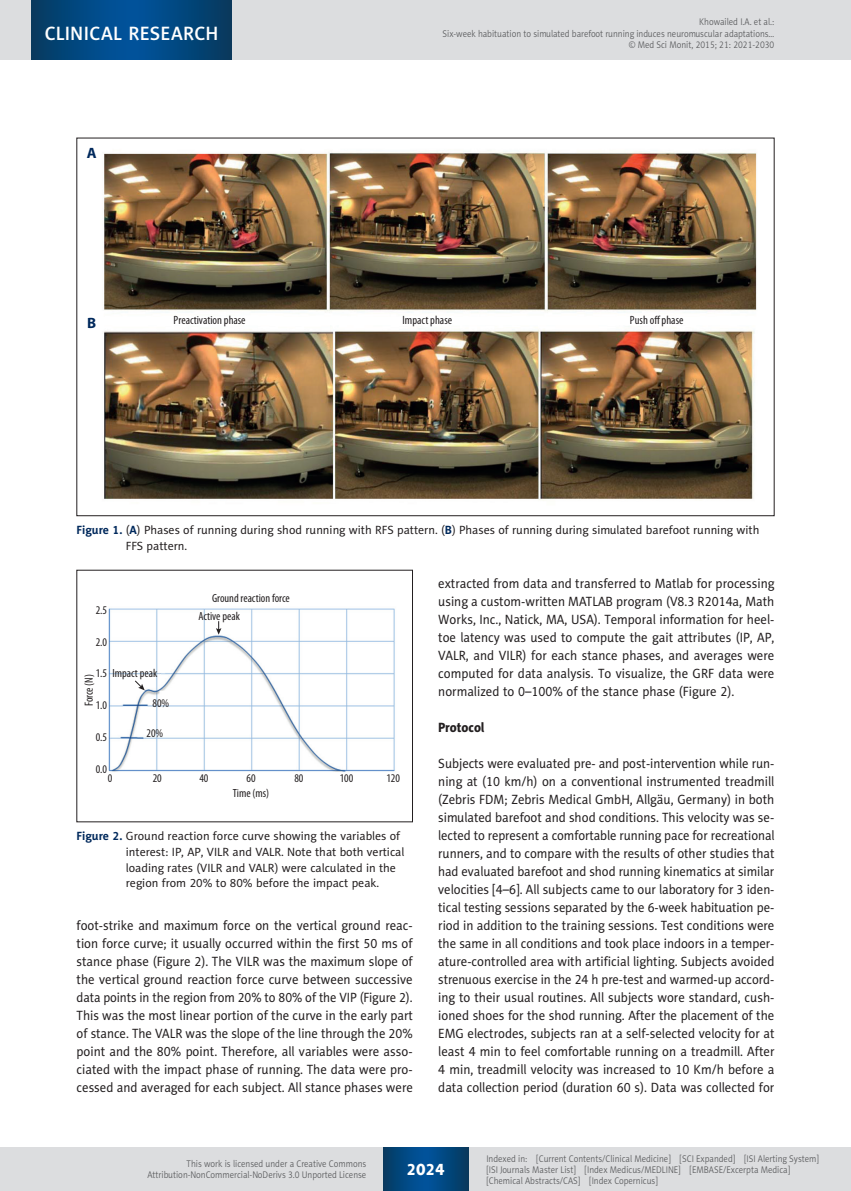
<style>
.page{position:relative;width:851px;height:1191px;background:#fff}
.page>*{position:absolute;margin:0;border:0;box-sizing:border-box;transform-origin:0 0}
.t1{font:19.5px "Naomi Sans EFN Medium";letter-spacing:.015em;color:#fff}
.t2{font:16.5px "Naomi Sans EFN Heavy";color:#fff}
.t3{font:700 15px "Myriad Pro";color:#00295c}
.MSM_Body{font:13.5px/18px "Naomi Sans EFN";color:#231f20;text-align:justify;scale:.94 1}
.MSM_Body-2{font:13.5px/18px "Naomi Sans EFN";color:#231f20;text-align:justify;scale:.95 1}
.MSM_Headline_2{font:13.5px "Naomi Sans EFN Heavy";color:#231f20;scale:.95 1}
.MSM_Rycina_tytul{font:12px/15.8px "Naomi Sans EFN";color:#231f20}
.t4{font:condensed 12px "Myriad Pro";color:#231f20}
.t5{font:condensed 11.85px "Myriad Pro";color:#231f20}
.t6{font:9.75px/11.2px "Naomi Sans EFN Light";color:#57585a;text-align:right;scale:.9 1}
.s1{font-weight:700;color:#00295c}
</style>
<div class="page">
<img style="left:104px;top:151px;width:653px;height:350px">
<img style="left:108px;top:608px;width:287px;height:164px">
<svg style="left:134px;top:680px;width:11px;height:10px"></svg>
<svg style="left:216px;top:621px;width:5px;height:13px"></svg>
<div style="left:0;top:1148px;width:850px;height:43px;background:#dcdddf"></div>
<svg style="left:383px;top:1147px;width:85px;height:43px;background:#02477e"></svg>
<div style="left:0;top:0;width:850px;height:60px;background:#dcdddf"></div>
<hr style="left:850px;top:0;width:1px;height:60px;background:#dcdddf">
<svg style="left:32px;top:0;width:200px;height:60px;background:#02477e"></svg>
<h1 class="t1" style="left:45px;top:22px;width:175px">CLINICAL RESEARCH</h1>
<p class="t3" style="left:87px;top:143px;width:11px">A</p>
<p class="t6" style="left:442px;top:16px;width:370px">Khowailed I.A. et al.:<br>Six-week habituation to simulated barefoot running induces neuromuscular adaptations… © Med Sci Monit, 2015; 21: 2021-2030</p>
<p class="t3" style="left:87px;top:313px;width:11px">B</p>
<p class="t4" style="left:174px;top:314px;width:73px">Preactivation phase</p>
<p class="t4" style="left:402px;top:314px;width:51px">Impact phase</p>
<p class="t4" style="left:630px;top:314px;width:55px">Push off phase</p>
<p class="MSM_Rycina_tytul" style="left:126px;top:522px;width:635px;text-indent:-49px"><span class="s1">Figure 1.</span> (<span class="s1">A</span>) Phases of running during shod running with RFS pattern. (<span class="s1">B</span>) Phases of running during simulated barefoot running with<br>FFS pattern.</p>
<p class="t5" style="left:212px;top:591px;width:79px">Ground reaction force</p>
<p class="t5" style="left:96px;top:603px;width:13px">2.5</p>
<p class="t5" style="left:96px;top:635px;width:13px">2.0</p>
<p class="t5" style="left:96px;top:667px;width:13px">1.5</p>
<p class="t5" style="left:96px;top:699px;width:13px">1.0</p>
<p class="t5" style="left:96px;top:730px;width:13px">0.5</p>
<p class="t5" style="left:96px;top:762px;width:13px">0.0</p>
<p class="t5" style="left:198px;top:609px;width:43px">Active peak</p>
<p class="t5" style="left:112px;top:666px;width:46px">Impact peak</p>
<p class="t5" style="left:82px;top:706px;width:34px;rotate:-90deg">Force (N)</p>
<p class="t5" style="left:152px;top:696px;width:18px">80%</p>
<p class="t5" style="left:146px;top:727px;width:18px">20%</p>
<p class="t5" style="left:108px;top:772px;width:6px">0</p>
<p class="t5" style="left:153px;top:772px;width:11px">20</p>
<p class="t5" style="left:199px;top:772px;width:11px">40</p>
<p class="t5" style="left:246px;top:772px;width:11px">60</p>
<p class="t5" style="left:294px;top:772px;width:11px">80</p>
<p class="t5" style="left:340px;top:772px;width:15px">100</p>
<p class="t5" style="left:386px;top:772px;width:15px">120</p>
<p class="t5" style="left:233px;top:787px;width:38px">Time (ms)</p>
<p class="MSM_Rycina_tytul" style="left:126px;top:828px;width:280px;text-indent:-49px"><span class="s1">Figure 2.</span> Ground reaction force curve showing the variables of interest: IP, AP, VILR and VALR. Note that both vertical loading rates (VILR and VALR) were calculated in the region from 20% to 80% before the impact peak.</p>
<p class="MSM_Body-2" style="left:77px;top:916px;width:355px">foot-strike and maximum force on the vertical ground reac&shy;tion force curve; it usually occurred within the first 50 ms of stance phase (Figure 2). The VILR was the maximum slope of the vertical ground reaction force curve between successive data points in the region from 20% to 80% of the VIP (Figure 2).<br>This was the most linear portion of the curve in the early part of stance. The VALR was the slope of the line through the 20% point and the 80% point. Therefore, all variables were asso&shy;ciated with the impact phase of running. The data were pro&shy;cessed and averaged for each subject. All stance phases were</p>
<p class="MSM_Body-2" style="left:438px;top:574px;width:355px">extracted from data and transferred to Matlab for processing using a custom-written MATLAB program (V8.3 R2014a, Math Works, Inc., Natick, MA, USA). Temporal information for heel&shy;toe latency was used to compute the gait attributes (IP, AP, VALR, and VILR) for each stance phases, and averages were computed for data analysis. To visualize, the GRF data were normalized to 0–100% of the stance phase (Figure 2).</p>
<p class="MSM_Headline_2" style="left:438px;top:719px;width:50px">Protocol</p>
<p class="MSM_Body" style="left:438px;top:754px;width:359px">Subjects were evaluated pre- and post-intervention while run&shy;ning at (10 km/h) on a conventional instrumented treadmill (Zebris FDM; Zebris Medical GmbH, Allgäu, Germany) in both simulated barefoot and shod conditions. This velocity was se&shy;lected to represent a comfortable running pace for recreational runners, and to compare with the results of other studies that had evaluated barefoot and shod running kinematics at similar velocities [4–6]. All subjects came to our laboratory for 3 iden&shy;tical testing sessions separated by the 6-week habituation pe&shy;riod in addition to the training sessions. Test conditions were the same in all conditions and took place indoors in a temper&shy;ature-controlled area with artificial lighting. Subjects avoided strenuous exercise in the 24 h pre-test and warmed-up accord&shy;ing to their usual routines. All subjects wore standard, cush&shy;ioned shoes for the shod running. After the placement of the EMG electrodes, subjects ran at a self-selected velocity for at least 4 min to feel comfortable running on a treadmill. After 4 min, treadmill velocity was increased to 10 Km/h before a data collection period (duration 60 s). Data was collected for</p>
<p class="t6" style="left:147px;top:1158px;width:245px">This work is licensed under a Creative Commons<br>Attribution-NonCommercial-NoDerivs 3.0 Unported License</p>
<p class="t2" style="left:406px;top:1159px;width:40px">2024</p>
<p class="t6" style="left:486px;top:1152px;width:371px;text-align:left">Indexed in: [Current Contents/Clinical Medicine] [SCI Expanded] [ISI Alerting System] [ISI Journals Master List] [Index Medicus/MEDLINE] [EMBASE/Excerpta Medica] [Chemical Abstracts/CAS] [Index Copernicus]</p>
</div>
